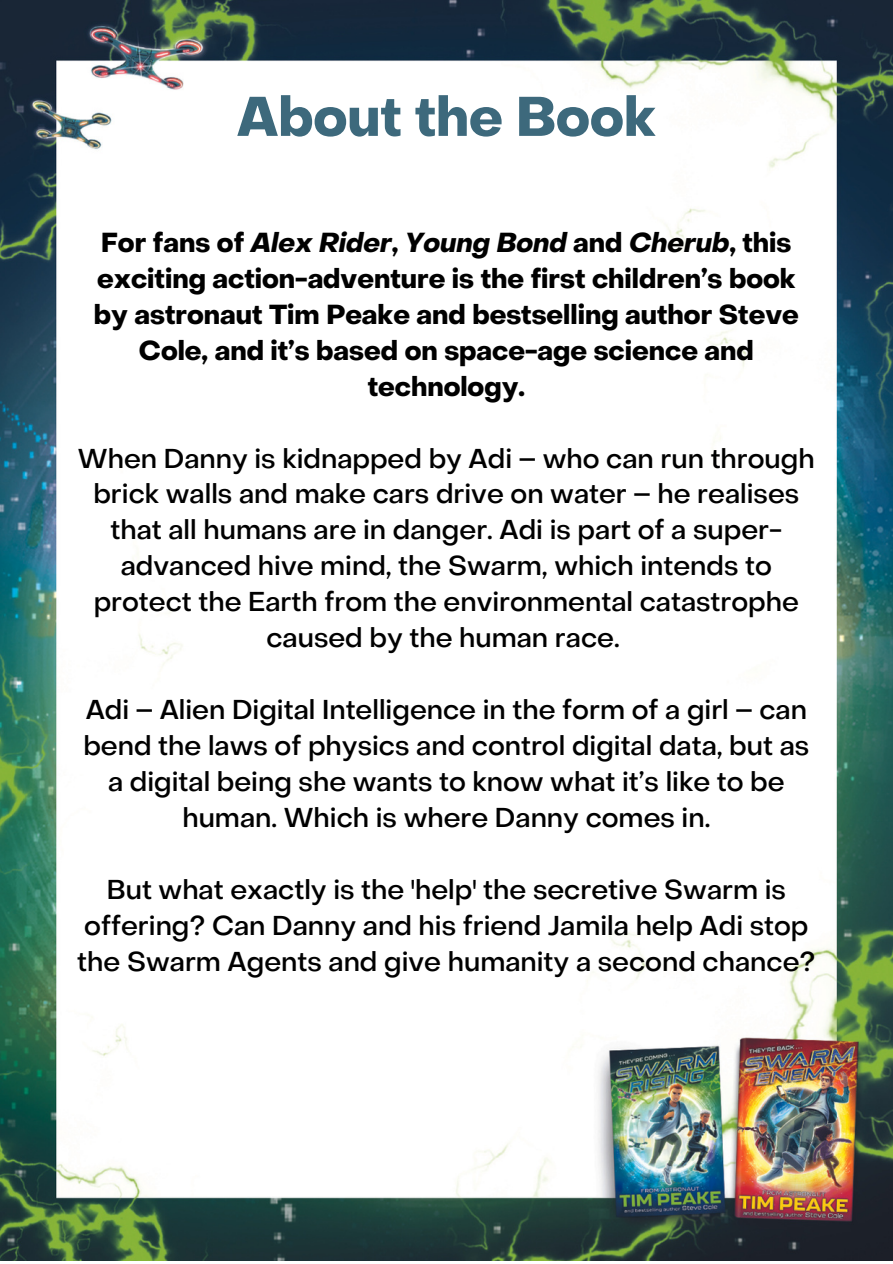
<style>
.page{position:relative;width:893px;height:1264px;background:#fff}
.page>*{position:absolute;margin:0;border:0;box-sizing:border-box;transform-origin:0 0}
.t1{font:700 54.75px "Object Sans";color:#3d697c}
.t2{font:500 27px/36px "Object Sans";color:#000;text-align:center}
.t3{font:700 27px/36px "Object Sans";color:#000;text-align:center}
.s1{font-style:italic}
</style>
<div class="page">
<img style="left:0;top:0;width:892px;height:1260px">
<h1 class="t1" style="left:237px;top:95px;width:420px">About the Book</h1>
<p class="t3" style="left:94px;top:227px;width:706px">For fans of <span class="s1">Alex Rider</span>, <span class="s1">Young Bond</span> and <span class="s1">Cherub</span>, this exciting action-adventure is the first children’s book by astronaut Tim Peake and bestselling author Steve Cole, and it’s based on space-age science and technology.</p>
<p class="t2" style="left:78px;top:442px;width:738px">When Danny is kidnapped by Adi – who can run through brick walls and make cars drive on water – he realises that all humans are in danger. Adi is part of a super&shy;advanced hive mind, the Swarm, which intends to protect the Earth from the environmental catastrophe caused by the human race.</p>
<p class="t2" style="left:83px;top:694px;width:727px">Adi – Alien Digital Intelligence in the form of a girl – can bend the laws of physics and control digital data, but as a digital being she wants to know what it’s like to be human. Which is where Danny comes in.</p>
<p class="t2" style="left:77px;top:874px;width:739px">But what exactly is the 'help' the secretive Swarm is offering? Can Danny and his friend Jamila help Adi stop the Swarm Agents and give humanity a second chance?</p>
</div>
